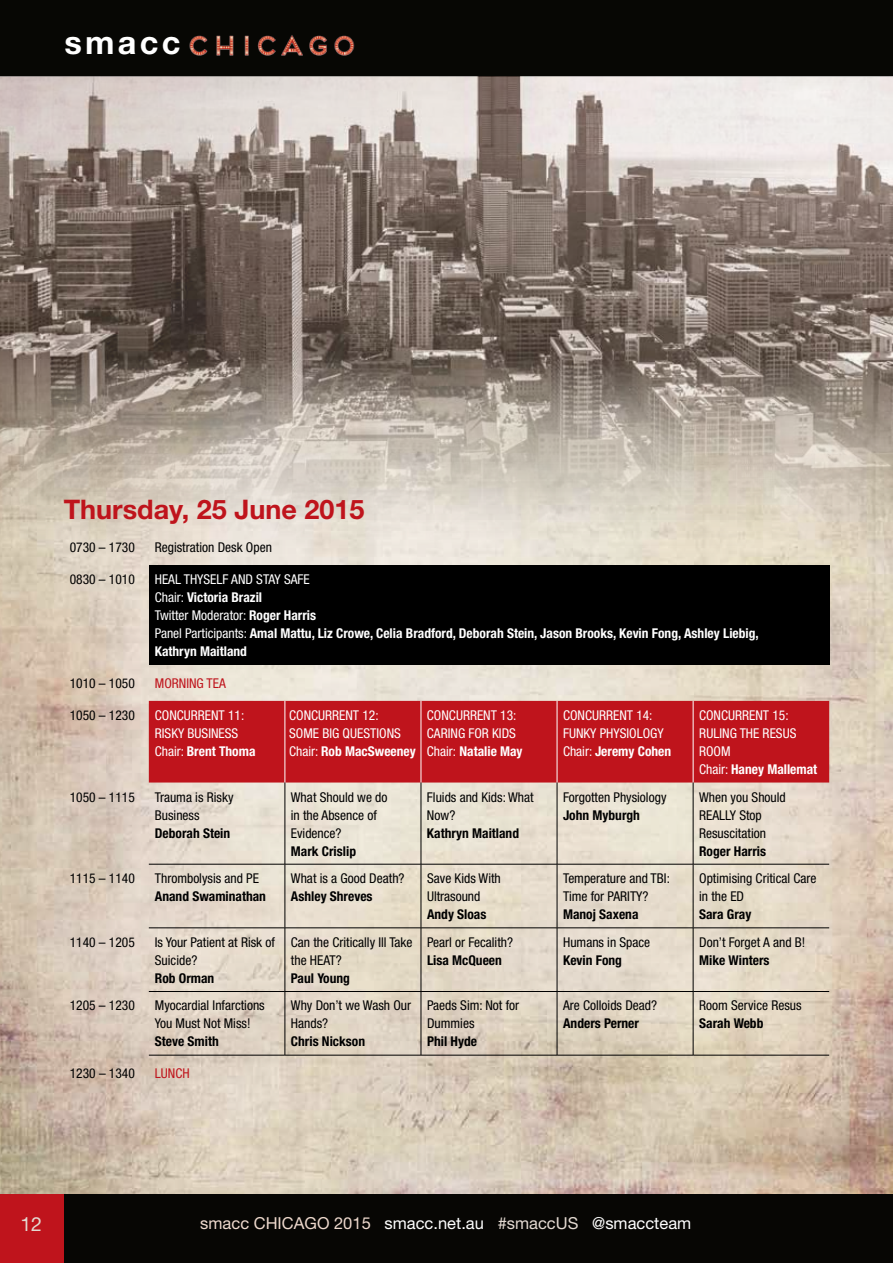
<style>
.page{position:relative;width:893px;height:1263px;background:#fff}
.page>*{position:absolute;margin:0;border:0;box-sizing:border-box;transform-origin:0 0}
.t1{font:700 32.55px "Helvetica Neue";letter-spacing:.1em;color:#fff}
.t2{font:700 27px "Helvetica Neue";color:#bf141c}
.t3{font:19.5px "Helvetica Neue";color:#e3d9d1}
.t4{font:16.5px "Helvetica Neue";color:#fff}
.t5{font:condensed 13.5px/18px "Helvetica Neue";color:#000}
.t6{font:condensed 13.5px/18px "Helvetica Neue";color:#fff}
.t7{font:700 condensed 13.5px "Helvetica Neue";color:#000}
.t8{font:700 condensed 13.5px/18px "Helvetica Neue";color:#fff}
.t9{font:condensed 13.5px "Helvetica Neue";color:#bf141c}
.s1{font-weight:400}
.s2{font-weight:700}
.s3{color:#eed9cd}
.s4{color:#e3d9d1}
</style>
<div class="page">
<img style="left:0;top:570px;width:893px;height:625px">
<div style="left:0;top:1195px;width:893px;height:68px;background:#070604"></div>
<div style="left:0;top:1195px;width:64px;height:68px;background:#bf141c"></div>
<div style="left:0;top:0;width:893px;height:77px;background:#070704"></div>
<img style="left:189px;top:35px;width:166px;height:21px">
<img style="left:0;top:77px;width:893px;height:493px">
<div style="left:149px;top:565px;width:680px;height:100px;background:#000"></div>
<div style="left:149px;top:701px;width:680px;height:81px;background:#bf141c"></div>
<hr style="left:285px;top:701px;width:1px;height:81px;background:#fff">
<hr style="left:421px;top:701px;width:1px;height:81px;background:#fff">
<hr style="left:557px;top:701px;width:1px;height:81px;background:#fff">
<hr style="left:693px;top:701px;width:1px;height:81px;background:#fff">
<hr style="left:285px;top:782px;width:1px;height:82px;background:#000">
<hr style="left:421px;top:782px;width:1px;height:82px;background:#000">
<hr style="left:557px;top:782px;width:1px;height:82px;background:#000">
<hr style="left:693px;top:782px;width:1px;height:82px;background:#000">
<hr style="left:149px;top:864px;width:136px;height:1px;background:#000">
<hr style="left:285px;top:864px;width:136px;height:1px;background:#000">
<hr style="left:285px;top:864px;width:1px;height:64px;background:#000">
<hr style="left:421px;top:864px;width:136px;height:1px;background:#000">
<hr style="left:421px;top:864px;width:1px;height:64px;background:#000">
<hr style="left:557px;top:864px;width:136px;height:1px;background:#000">
<hr style="left:557px;top:864px;width:1px;height:64px;background:#000">
<hr style="left:693px;top:864px;width:136px;height:1px;background:#000">
<hr style="left:693px;top:864px;width:1px;height:64px;background:#000">
<hr style="left:149px;top:927px;width:136px;height:1px;background:#000">
<hr style="left:285px;top:927px;width:136px;height:1px;background:#000">
<hr style="left:285px;top:928px;width:1px;height:63px;background:#000">
<hr style="left:421px;top:927px;width:136px;height:1px;background:#000">
<hr style="left:421px;top:928px;width:1px;height:63px;background:#000">
<hr style="left:557px;top:927px;width:136px;height:1px;background:#000">
<hr style="left:557px;top:928px;width:1px;height:63px;background:#000">
<hr style="left:693px;top:927px;width:136px;height:1px;background:#000">
<hr style="left:693px;top:928px;width:1px;height:63px;background:#000">
<hr style="left:149px;top:991px;width:136px;height:1px;background:#000">
<hr style="left:285px;top:991px;width:136px;height:1px;background:#000">
<hr style="left:285px;top:992px;width:1px;height:63px;background:#000">
<hr style="left:421px;top:991px;width:136px;height:1px;background:#000">
<hr style="left:421px;top:992px;width:1px;height:63px;background:#000">
<hr style="left:557px;top:991px;width:136px;height:1px;background:#000">
<hr style="left:557px;top:992px;width:1px;height:63px;background:#000">
<hr style="left:693px;top:991px;width:136px;height:1px;background:#000">
<hr style="left:693px;top:992px;width:1px;height:63px;background:#000">
<hr style="left:149px;top:1055px;width:136px;height:1px;background:#000">
<hr style="left:285px;top:1055px;width:136px;height:1px;background:#000">
<hr style="left:421px;top:1055px;width:136px;height:1px;background:#000">
<hr style="left:557px;top:1055px;width:136px;height:1px;background:#000">
<hr style="left:693px;top:1055px;width:136px;height:1px;background:#000">
<h1 class="t1" style="left:65px;top:22px;width:117px">smacc</h1>
<h2 class="t2" style="left:64px;top:492px;width:302px">Thursday, 25 June 2015</h2>
<p class="t5" style="left:70px;top:538px;width:67px">0730 – 1730</p>
<p class="t5" style="left:155px;top:538px;width:119px">Registration Desk Open</p>
<p class="t5" style="left:70px;top:570px;width:67px">0830 – 1010</p>
<p class="t8" style="left:155px;top:570px;width:605px"><span class="s1">HEAL THYSELF AND STAY SAFE<br>Chair:</span> Victoria Brazil<br><span class="s1">Twitter Moderator:</span> Roger Harris<br><span class="s1">Panel Participants:</span> Amal Mattu, Liz Crowe, Celia Bradford, Deborah Stein, Jason Brooks, Kevin Fong, Ashley Liebig, Kathryn Maitland</p>
<p class="t5" style="left:70px;top:674px;width:67px">1010 – 1050</p>
<p class="t9" style="left:155px;top:675px;width:73px">MORNING TEA</p>
<p class="t5" style="left:70px;top:706px;width:67px">1050 – 1230</p>
<p class="t6" style="left:155px;top:706px;width:102px">CONCURRENT 11:<br>RISKY BUSINESS<br>Chair: <span class="s2">Brent Thoma</span></p>
<p class="t6" style="left:289px;top:706px;width:128px">CONCURRENT 12:<br>SOME BIG QUESTIONS<br>Chair: <span class="s2">Rob MacSweeney</span></p>
<p class="t6" style="left:427px;top:706px;width:97px">CONCURRENT 13:<br>CARING FOR KIDS<br>Chair: <span class="s2">Natalie May</span></p>
<p class="t6" style="left:563px;top:706px;width:110px">CONCURRENT 14:<br>FUNKY PHYSIOLOGY<br>Chair: <span class="s2">Jeremy Cohen</span></p>
<p class="t6" style="left:699px;top:706px;width:120px">CONCURRENT 15:<br>RULING THE RESUS<br>ROOM<br>Chair: <span class="s2">Haney Mallemat</span></p>
<p class="t5" style="left:70px;top:788px;width:67px">1050 – 1115</p>
<p class="t5" style="left:155px;top:788px;width:80px">Trauma is Risky<br>Business</p>
<p class="t7" style="left:155px;top:825px;width:77px">Deborah Stein</p>
<p class="t5" style="left:699px;top:788px;width:88px">When you Should<br>REALLY Stop<br>Resuscitation</p>
<p class="t7" style="left:699px;top:842px;width:68px">Roger Harris</p>
<p class="t5" style="left:291px;top:788px;width:98px">What Should we do in the Absence of<br>Evidence?</p>
<p class="t7" style="left:291px;top:843px;width:67px">Mark Crislip</p>
<p class="t5" style="left:563px;top:788px;width:105px">Forgotten Physiology</p>
<p class="t7" style="left:563px;top:806px;width:78px">John Myburgh</p>
<p class="t5" style="left:427px;top:788px;width:108px">Fluids and Kids: What<br>Now?</p>
<p class="t7" style="left:427px;top:824px;width:94px">Kathryn Maitland</p>
<p class="t5" style="left:70px;top:869px;width:67px">1115 – 1140</p>
<p class="t5" style="left:155px;top:869px;width:106px">Thrombolysis and PE</p>
<p class="t7" style="left:155px;top:888px;width:113px">Anand Swaminathan</p>
<p class="t5" style="left:291px;top:869px;width:115px">What is a Good Death?</p>
<p class="t7" style="left:291px;top:888px;width:83px">Ashley Shreves</p>
<p class="t5" style="left:427px;top:869px;width:75px">Save Kids With<br>Ultrasound</p>
<p class="t7" style="left:427px;top:906px;width:61px">Andy Sloas</p>
<p class="t5" style="left:563px;top:869px;width:108px">Temperature and TBI:<br>Time for PARITY?</p>
<p class="t7" style="left:563px;top:906px;width:77px">Manoj Saxena</p>
<p class="t5" style="left:699px;top:869px;width:119px">Optimising Critical Care in the ED</p>
<p class="t7" style="left:699px;top:906px;width:54px">Sara Gray</p>
<p class="t5" style="left:70px;top:933px;width:67px">1140 – 1205</p>
<p class="t5" style="left:155px;top:933px;width:122px">Is Your Patient at Risk of<br>Suicide?</p>
<p class="t7" style="left:155px;top:970px;width:61px">Rob Orman</p>
<p class="t5" style="left:291px;top:933px;width:123px">Can the Critically Ill Take the HEAT?</p>
<p class="t7" style="left:291px;top:970px;width:61px">Paul Young</p>
<p class="t5" style="left:427px;top:933px;width:88px">Pearl or Fecalith?</p>
<p class="t7" style="left:427px;top:952px;width:76px">Lisa McQueen</p>
<p class="t5" style="left:563px;top:933px;width:89px">Humans in Space</p>
<p class="t7" style="left:563px;top:952px;width:60px">Kevin Fong</p>
<p class="t5" style="left:699px;top:933px;width:108px">Don’t Forget A and B!</p>
<p class="t7" style="left:699px;top:952px;width:72px">Mike Winters</p>
<p class="t5" style="left:70px;top:996px;width:67px">1205 – 1230</p>
<p class="t5" style="left:155px;top:996px;width:111px">Myocardial Infarctions<br>You Must Not Miss!</p>
<p class="t7" style="left:155px;top:1033px;width:65px">Steve Smith</p>
<p class="t5" style="left:291px;top:996px;width:122px">Why Don’t we Wash Our<br>Hands?</p>
<p class="t7" style="left:291px;top:1033px;width:76px">Chris Nickson</p>
<p class="t5" style="left:427px;top:996px;width:94px">Paeds Sim: Not for<br>Dummies</p>
<p class="t7" style="left:427px;top:1033px;width:51px">Phil Hyde</p>
<p class="t5" style="left:563px;top:996px;width:95px">Are Colloids Dead?</p>
<p class="t7" style="left:563px;top:1015px;width:77px">Anders Perner</p>
<p class="t5" style="left:699px;top:996px;width:104px">Room Service Resus</p>
<p class="t7" style="left:699px;top:1015px;width:66px">Sarah Webb</p>
<p class="t5" style="left:70px;top:1064px;width:67px">1230 – 1340</p>
<p class="t9" style="left:155px;top:1066px;width:36px">LUNCH</p>
<h3 class="t3" style="left:20px;top:1212px;width:23px">12</h3>
<p class="t4" style="left:200px;top:1213px;width:492px"><span class="s3">smacc CHICAGO 2015</span> smacc.net.au <span class="s4">#smaccUS</span> @smaccteam</p>
</div>
